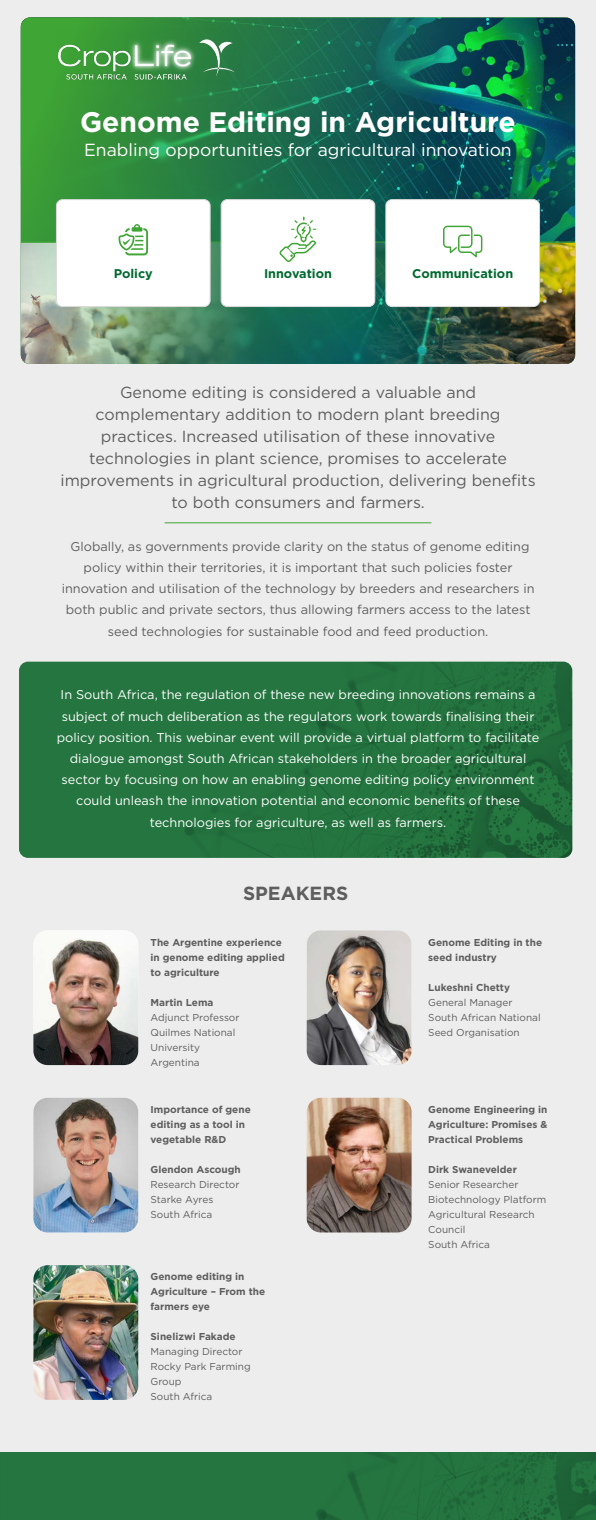
<style>
.page{position:relative;width:596px;height:1520px;background:#fff}
.page>*{position:absolute;margin:0;border:0;box-sizing:border-box;transform-origin:0 0}
.t1{font:700 28.2px "Gotham";color:#fff}
.t2{font:700 19px "Gotham";color:#5f5e5e}
.t3{font:17.5px "Gotham";color:#fff}
.t4{font:16px/22px "Gotham";color:#5f5e5e;text-align:center}
.t5{font:12.7px/21.2px "Gotham";color:#fff;text-align:center}
.t6{font:12.7px/21.2px "Gotham";color:#5f5e5e;text-align:center}
.t7{font:700 12.6px "Gotham";color:#00692f}
.t8{font:700 10px/15px "Gotham";color:#5f5e5e}
.t9{font:10px/15px "Gotham";color:#5f5e5e}
</style>
<div class="page">
<div style="left:0;top:0;width:595px;height:1485px;background:#ededed"></div>
<img style="left:306px;top:1097px;width:105px;height:135px">
<img style="left:21px;top:18px;width:553px;height:346px;border-radius:9px">
<img style="left:21px;top:242px;width:245px;height:122px">
<img style="left:57px;top:28px;width:185px;height:56px">
<img style="left:19px;top:661px;width:553px;height:197px">
<img style="left:0;top:1452px;width:595px;height:67px">
<hr style="left:21px;top:241px;width:553px;height:1px;background:#3fa535">
<hr style="left:164px;top:522px;width:267px;height:1px;background:#3fa535">
<div style="left:221px;top:200px;width:153px;height:106px;background:#fff;border-radius:6px"></div>
<div style="left:221px;top:199px;width:154px;height:108px;border:1px solid #dadada;border-radius:6px"></div>
<div style="left:56px;top:200px;width:154px;height:106px;background:#fff;border-radius:6px"></div>
<div style="left:56px;top:199px;width:154px;height:108px;border:1px solid #dadada;border-radius:6px"></div>
<div style="left:385px;top:200px;width:154px;height:106px;background:#fff;border-radius:6px"></div>
<div style="left:385px;top:199px;width:154px;height:108px;border:1px solid #dadada;border-radius:6px"></div>
<svg style="left:118px;top:224px;width:30px;height:31px"></svg>
<svg style="left:279px;top:217px;width:37px;height:45px"></svg>
<svg style="left:443px;top:226px;width:39px;height:31px"></svg>
<img style="left:33px;top:930px;width:105px;height:135px">
<img style="left:33px;top:1265px;width:105px;height:134px">
<img style="left:33px;top:1098px;width:105px;height:134px">
<img style="left:306px;top:930px;width:105px;height:135px">
<h1 class="t1" style="left:80px;top:103px;width:437px">Genome Editing in Agriculture</h1>
<h3 class="t3" style="left:84px;top:138px;width:429px">Enabling opportunities for agricultural innovation</h3>
<p class="t7" style="left:114px;top:265px;width:41px">Policy</p>
<p class="t7" style="left:264px;top:265px;width:69px">Innovation</p>
<p class="t7" style="left:412px;top:265px;width:102px">Communication</p>
<p class="t4" style="left:60px;top:381px;width:476px">Genome editing is considered a valuable and complementary addition to modern plant breeding practices. Increased utilisation of these innovative technologies in plant science, promises to accelerate improvements in agricultural production, delivering benefits to both consumers and farmers.</p>
<p class="t6" style="left:62px;top:535px;width:474px">Globally, as governments provide clarity on the status of genome editing policy within their territories, it is important that such policies foster innovation and utilisation of the technology by breeders and researchers in both public and private sectors, thus allowing farmers access to the latest seed technologies for sustainable food and feed production.</p>
<p class="t5" style="left:57px;top:684px;width:484px">In South Africa, the regulation of these new breeding innovations remains a subject of much deliberation as the regulators work towards finalising their policy position. This webinar event will provide a virtual platform to facilitate dialogue amongst South African stakeholders in the broader agricultural sector by focusing on how an enabling genome editing policy environment could unleash the innovation potential and economic benefits of these technologies for agriculture, as well as farmers.</p>
<h2 class="t2" style="left:243px;top:880px;width:107px">SPEAKERS</h2>
<p class="t8" style="left:150px;top:934px;width:136px">The Argentine experience in genome editing applied to agriculture</p>
<p class="t8" style="left:150px;top:994px;width:64px">Martin Lema</p>
<p class="t9" style="left:150px;top:1009px;width:90px">Adjunct Professor<br>Quilmes National<br>University<br>Argentina</p>
<p class="t8" style="left:150px;top:1101px;width:102px">Importance of gene editing as a tool in vegetable R&amp;D</p>
<p class="t8" style="left:150px;top:1161px;width:92px">Glendon Ascough</p>
<p class="t9" style="left:150px;top:1176px;width:90px">Research Director<br>Starke Ayres<br>South Africa</p>
<p class="t8" style="left:150px;top:1269px;width:116px">Genome editing in<br>Agriculture – From the farmers eye</p>
<p class="t8" style="left:150px;top:1329px;width:86px">Sinelizwi Fakade</p>
<p class="t9" style="left:150px;top:1344px;width:101px">Managing Director<br>Rocky Park Farming<br>Group<br>South Africa</p>
<p class="t8" style="left:428px;top:934px;width:115px">Genome Editing in the seed industry</p>
<p class="t8" style="left:428px;top:979px;width:83px">Lukeshni Chetty</p>
<p class="t9" style="left:428px;top:994px;width:114px">General Manager<br>South African National<br>Seed Organisation</p>
<p class="t8" style="left:428px;top:1101px;width:121px;text-align:justify">Genome Engineering in Agriculture: Promises &amp; Practical Problems</p>
<p class="t8" style="left:428px;top:1161px;width:90px">Dirk Swanevelder</p>
<p class="t9" style="left:428px;top:1176px;width:119px">Senior Researcher<br>Biotechnology Platform<br>Agricultural Research<br>Council<br>South Africa</p>
</div>
